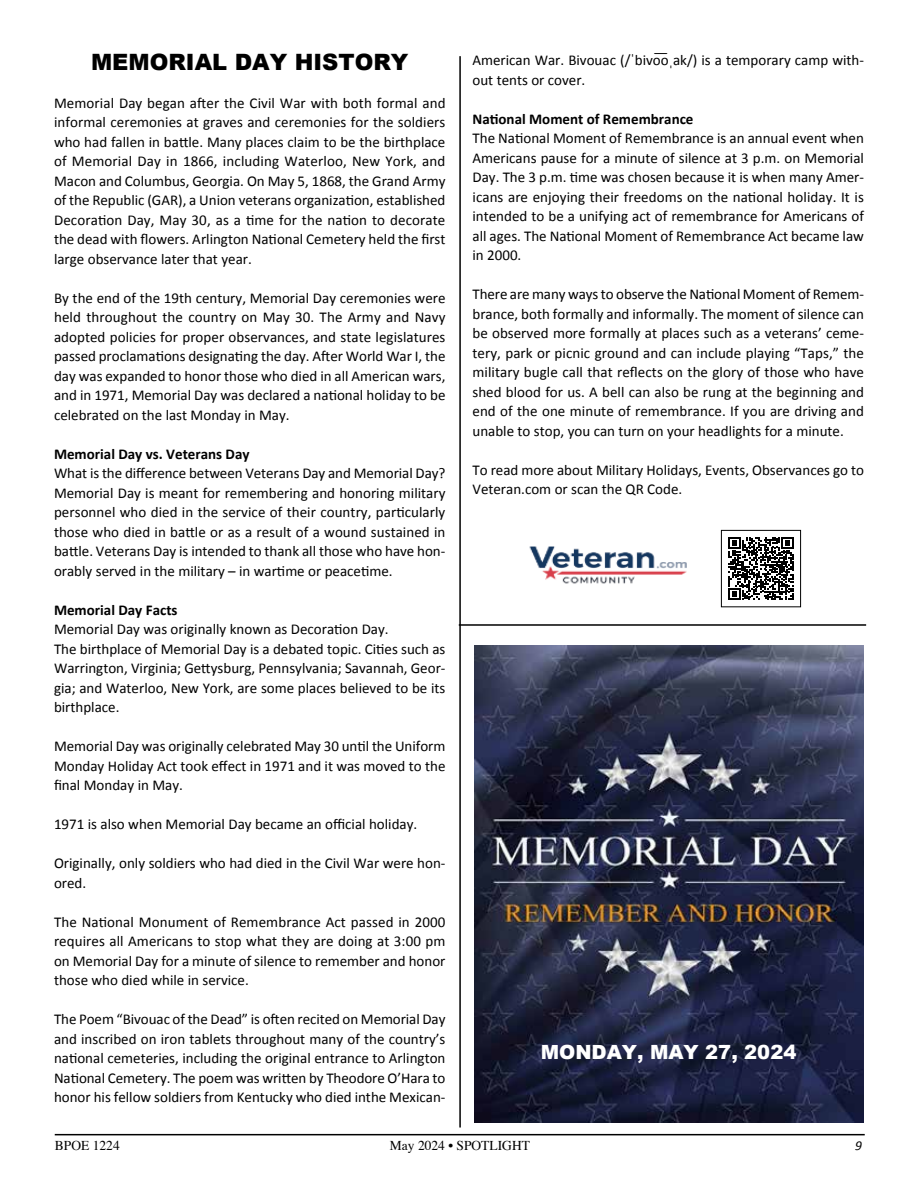
<style>
.page{position:relative;width:918px;height:1188px;background:#fff}
.page>*{position:absolute;margin:0;border:0;box-sizing:border-box;transform-origin:0 0}
.t1{font:900 22.5px "Arial";color:#000}
.t2{font:900 19.5px "Arial";color:#fff}
.t3{font:15px/19.5px "Calibri";color:#000;text-align:justify}
.t4{font:700 15px "Calibri";color:#000}
.t5{font:13.5px "Times";color:#000}
.t6{font:italic 13.5px "Calibri";color:#000}
</style>
<div class="page">
<hr style="left:55px;top:1134px;width:810px;height:1px;background:#000">
<svg style="left:728px;top:537px;width:66px;height:63px"></svg>
<div style="left:721px;top:530px;width:80px;height:77px;border:1px solid #000"></div>
<img style="left:529px;top:546px;width:158px;height:38px">
<hr style="left:459px;top:624px;width:407px;height:2px;background:#000">
<hr style="left:459px;top:56px;width:2px;height:1072px;background:#000">
<img style="left:475px;top:646px;width:389px;height:477px">
<h1 class="t1" style="left:91px;top:46px;width:319px">MEMORIAL DAY HISTORY</h1>
<p class="t3" style="left:54px;top:92px;width:393px">Memorial Day began after the Civil War with both formal and informal ceremonies at graves and ceremonies for the soldiers who had fallen in battle. Many places claim to be the birthplace of Memorial Day in 1866, including Waterloo, New York, and Macon and Columbus, Georgia. On May 5, 1868, the Grand Army of the Republic (GAR), a Union veterans organization, established Decoration Day, May 30, as a time for the nation to decorate the dead with flowers. Arlington National Cemetery held the first large observance later that year.</p>
<p class="t3" style="left:54px;top:287px;width:393px">By the end of the 19th century, Memorial Day ceremonies were held throughout the country on May 30. The Army and Navy adopted policies for proper observances, and state legislatures passed proclamations designating the day. After World War I, the day was expanded to honor those who died in all American wars, and in 1971, Memorial Day was declared a national holiday to be celebrated on the last Monday in May.</p>
<p class="t4" style="left:54px;top:443px;width:197px">Memorial Day vs. Veterans Day</p>
<p class="t3" style="left:54px;top:463px;width:393px">What is the difference between Veterans Day and Memorial Day?<br>Memorial Day is meant for remembering and honoring military personnel who died in the service of their country, particularly those who died in battle or as a result of a wound sustained in battle. Veterans Day is intended to thank all those who have hon&shy;orably served in the military – in wartime or peacetime.</p>
<p class="t4" style="left:54px;top:599px;width:125px">Memorial Day Facts</p>
<p class="t3" style="left:54px;top:619px;width:393px;text-align:left">Memorial Day was originally known as Decoration Day.<br>The birthplace of Memorial Day is a debated topic. Cities such as Warrington, Virginia; Gettysburg, Pennsylvania; Savannah, Geor&shy;gia; and Waterloo, New York, are some places believed to be its birthplace.</p>
<p class="t3" style="left:54px;top:736px;width:393px">Memorial Day was originally celebrated May 30 until the Uniform Monday Holiday Act took effect in 1971 and it was moved to the final Monday in May.</p>
<p class="t3" style="left:54px;top:814px;width:365px">1971 is also when Memorial Day became an official holiday.</p>
<p class="t3" style="left:54px;top:853px;width:393px">Originally, only soldiers who had died in the Civil War were hon&shy;ored.</p>
<p class="t3" style="left:54px;top:911px;width:393px">The National Monument of Remembrance Act passed in 2000 requires all Americans to stop what they are doing at 3:00 pm on Memorial Day for a minute of silence to remember and honor those who died while in service.</p>
<p class="t3" style="left:54px;top:1009px;width:393px">The Poem “Bivouac of the Dead” is often recited on Memorial Day and inscribed on iron tablets throughout many of the country’s national cemeteries, including the original entrance to Arlington National Cemetery. The poem was written by Theodore O’Hara to honor his fellow soldiers from Kentucky who died inthe Mexican-</p>
<p class="t3" style="left:472px;top:50px;width:393px">American War. Bivouac (/ˈbivo͞oˌak/) is a temporary camp with&shy;out tents or cover.</p>
<p class="t4" style="left:472px;top:108px;width:223px">National Moment of Remembrance</p>
<p class="t3" style="left:472px;top:128px;width:393px">The National Moment of Remembrance is an annual event when Americans pause for a minute of silence at 3 p.m. on Memorial Day. The 3 p.m. time was chosen because it is when many Amer&shy;icans are enjoying their freedoms on the national holiday. It is intended to be a unifying act of remembrance for Americans of all ages. The National Moment of Remembrance Act became law in 2000.</p>
<p class="t3" style="left:472px;top:284px;width:393px">There are many ways to observe the National Moment of Remem&shy;brance, both formally and informally. The moment of silence can be observed more formally at places such as a veterans’ ceme&shy;tery, park or picnic ground and can include playing “Taps,” the military bugle call that reflects on the glory of those who have shed blood for us. A bell can also be rung at the beginning and end of the one minute of remembrance. If you are driving and unable to stop, you can turn on your headlights for a minute.</p>
<p class="t3" style="left:472px;top:460px;width:393px">To read more about Military Holidays, Events, Observances go to<br>Veteran.com or scan the QR Code.</p>
<h2 class="t2" style="left:541px;top:1038px;width:257px">MONDAY, MAY 27, 2024</h2>
<p class="t5" style="left:55px;top:1133px;width:66px">BPOE 1224</p>
<p class="t5" style="left:390px;top:1133px;width:142px">May 2024 • SPOTLIGHT</p>
<p class="t6" style="left:855px;top:1136px;width:8px">9</p>
</div>
